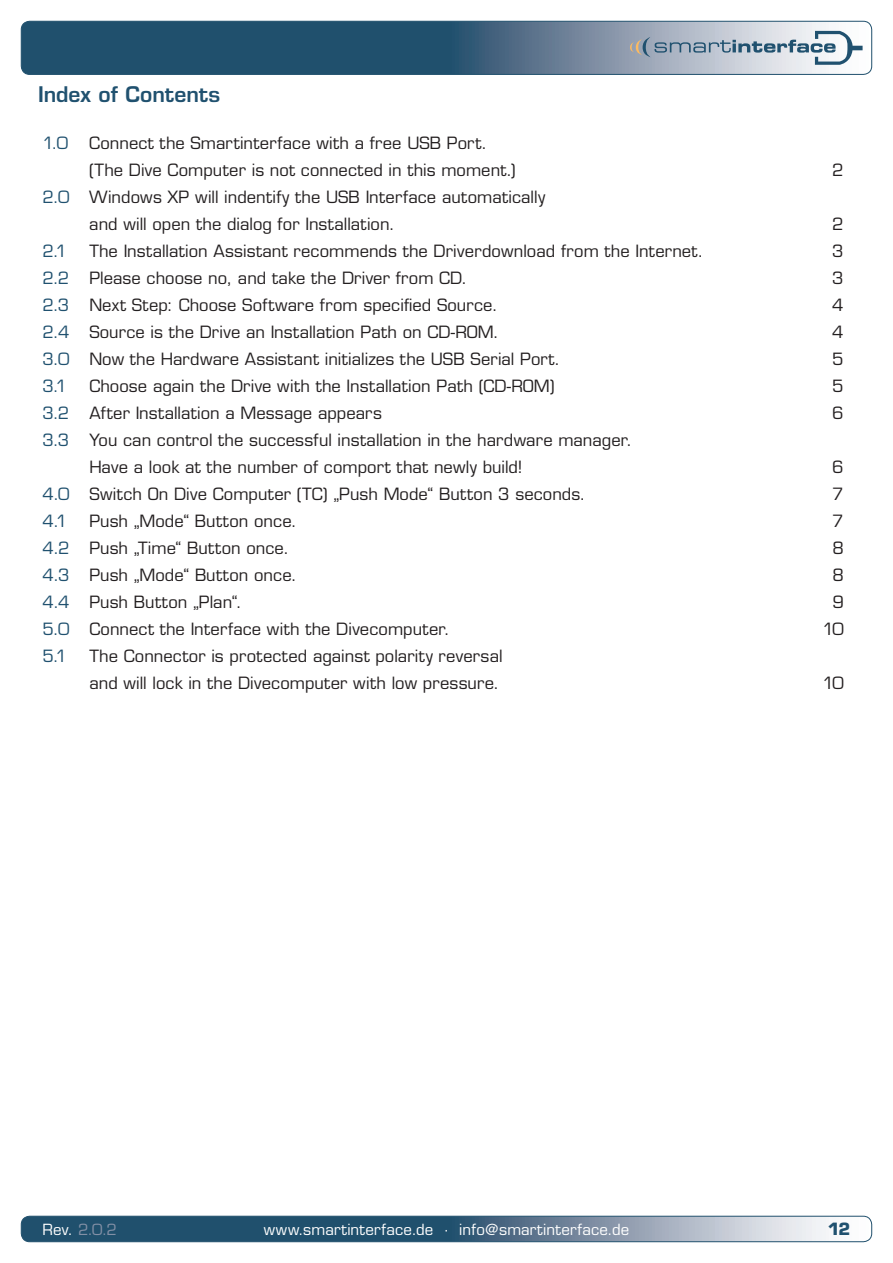
<style>
.page{position:relative;width:893px;height:1263px;background:#fff}
.page>*{position:absolute;margin:0;border:0;box-sizing:border-box;transform-origin:0 0}
.t1{font:600 21px "Eurostile";color:#20516f}
.t2{font:16.5px/27px "Eurostile";letter-spacing:.005em;color:#231f20}
.t3{font:16.5px "Eurostile";color:#20516f}
.t4{font:700 16.5px "Eurostile";color:#20516f}
.t5{font:15px "Eurostile";letter-spacing:.015em;color:#fff}
.t6{font:15px "Eurostile";color:#8390a6}
.s1{color:#20516f}
.s2{color:#fff}
</style>
<div class="page">
<svg style="left:21px;top:1216px;width:851px;height:26px;background:#5e7d93"></svg>
<div style="left:21px;top:1216px;width:851px;height:26px;border:1px solid #20506d;border-radius:9px"></div>
<svg style="left:21px;top:21px;width:851px;height:53px;background:#456983"></svg>
<svg style="left:630px;top:31px;width:233px;height:34px;background:#afbbc7"></svg>
<div style="left:21px;top:21px;width:851px;height:54px;border:1px solid #20506d;border-radius:9px"></div>
<p class="t1" style="left:38px;top:81px;width:183px">Index of Contents</p>
<p class="t3" style="left:43px;top:133px;width:27px">1.0</p>
<p class="t2" style="left:89px;top:130px;width:428px">Connect the Smartinterface with a free USB Port. (The Dive Computer is not connected in this moment.)</p>
<p class="t2" style="left:89px;top:184px;width:457px;text-indent:-47px"><span class="s1">2.0</span> Windows XP will indentify the USB Interface automatically and will open the dialog for Installation.</p>
<p class="t2" style="left:832px;top:157px;width:13px">2</p>
<p class="t2" style="left:832px;top:211px;width:13px">2</p>
<p class="t3" style="left:43px;top:241px;width:26px">2.1</p>
<p class="t2" style="left:89px;top:238px;width:615px">The Installation Assistant recommends the Driverdownload from the Internet.</p>
<p class="t2" style="left:832px;top:238px;width:13px">3</p>
<p class="t2" style="left:43px;top:265px;width:426px"><span class="s1">2.2</span> Please choose no, and take the Driver from CD.</p>
<p class="t2" style="left:832px;top:265px;width:13px">3</p>
<p class="t2" style="left:43px;top:292px;width:457px"><span class="s1">2.3</span> Next Step: Choose Software from specified Source.</p>
<p class="t2" style="left:832px;top:292px;width:13px">4</p>
<p class="t2" style="left:43px;top:319px;width:458px"><span class="s1">2.4</span> Source is the Drive an Installation Path on CD-ROM.</p>
<p class="t2" style="left:832px;top:319px;width:13px">4</p>
<p class="t2" style="left:43px;top:346px;width:519px"><span class="s1">3.0</span> Now the Hardware Assistant initializes the USB Serial Port.</p>
<p class="t2" style="left:832px;top:346px;width:13px">5</p>
<p class="t3" style="left:43px;top:376px;width:26px">3.1</p>
<p class="t2" style="left:89px;top:373px;width:467px">Choose again the Drive with the Installation Path (CD-ROM)</p>
<p class="t2" style="left:832px;top:373px;width:13px">5</p>
<p class="t2" style="left:43px;top:400px;width:341px"><span class="s1">3.2</span> After Installation a Message appears</p>
<p class="t2" style="left:832px;top:400px;width:13px">6</p>
<p class="t2" style="left:89px;top:427px;width:544px;text-indent:-47px"><span class="s1">3.3</span> You can control the successful installation in the hardware manager.<br>Have a look at the number of comport that newly build!</p>
<p class="t2" style="left:832px;top:454px;width:13px">6</p>
<p class="t2" style="left:43px;top:481px;width:544px"><span class="s1">4.0</span> Switch On Dive Computer (TC) „Push Mode“ Button 3 seconds.</p>
<p class="t2" style="left:832px;top:481px;width:13px">7</p>
<p class="t3" style="left:43px;top:511px;width:26px">4.1</p>
<p class="t2" style="left:89px;top:508px;width:209px">Push „Mode“ Button once.</p>
<p class="t2" style="left:832px;top:508px;width:13px">7</p>
<p class="t2" style="left:43px;top:535px;width:248px"><span class="s1">4.2</span> Push „Time“ Button once.</p>
<p class="t2" style="left:832px;top:535px;width:13px">8</p>
<p class="t2" style="left:43px;top:562px;width:256px"><span class="s1">4.3</span> Push „Mode“ Button once.</p>
<p class="t2" style="left:832px;top:562px;width:13px">8</p>
<p class="t2" style="left:43px;top:589px;width:201px"><span class="s1">4.4</span> Push Button „Plan“.</p>
<p class="t2" style="left:832px;top:589px;width:13px">9</p>
<p class="t2" style="left:43px;top:616px;width:409px"><span class="s1">5.0</span> Connect the Interface with the Divecomputer.</p>
<p class="t2" style="left:822px;top:616px;width:23px">10</p>
<p class="t3" style="left:43px;top:646px;width:26px">5.1</p>
<p class="t2" style="left:89px;top:643px;width:415px">The Connector is protected against polarity reversal and will lock in the Divecomputer with low pressure.</p>
<p class="t2" style="left:822px;top:670px;width:23px">10</p>
<p class="t6" style="left:43px;top:1220px;width:76px"><span class="s2">Rev.</span> 2.0.2</p>
<p class="t5" style="left:264px;top:1220px;width:367px">www.smartinterface.de · info@smartinterface.de</p>
<p class="t4" style="left:828px;top:1219px;width:24px">12</p>
</div>
